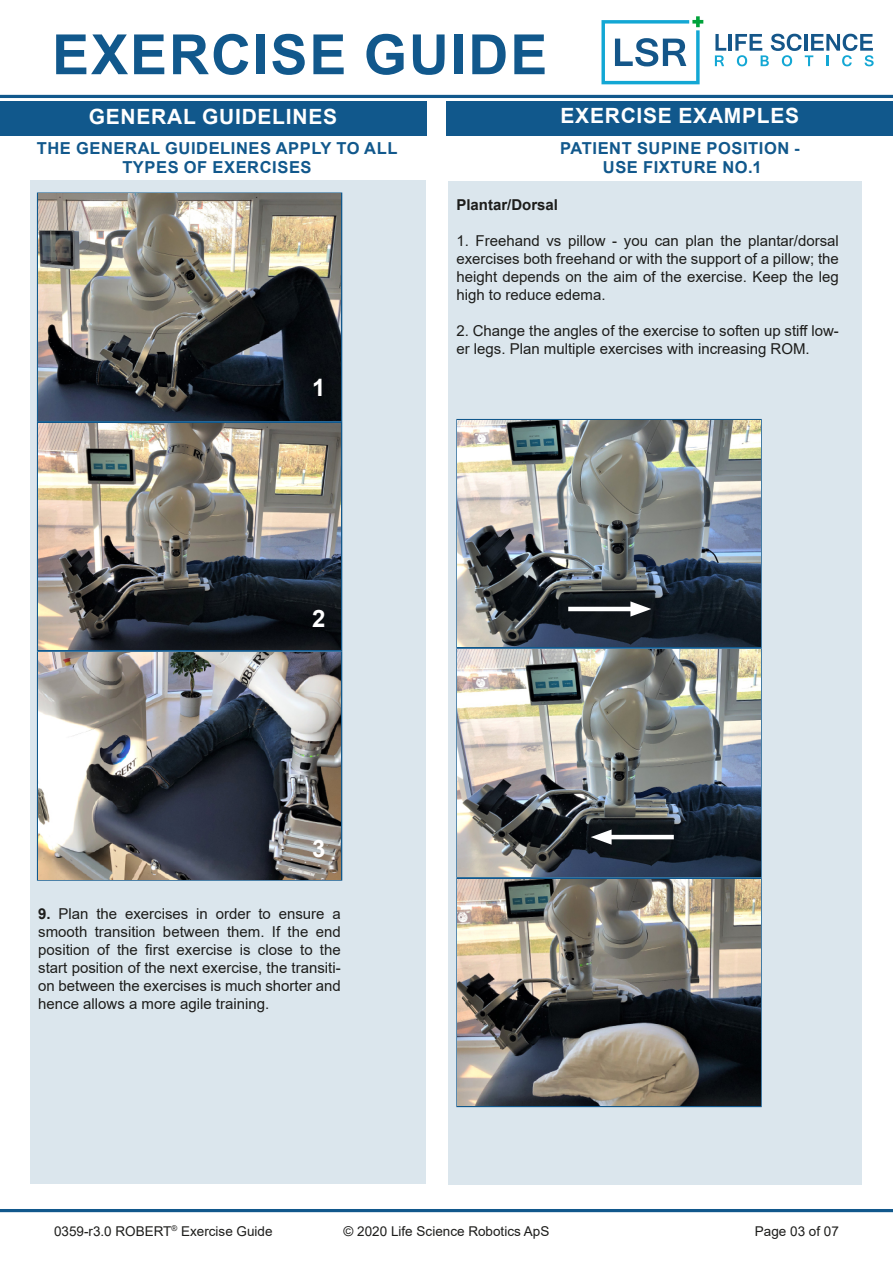
<style>
.page{position:relative;width:893px;height:1263px;background:#fff}
.page>*{position:absolute;margin:0;border:0;box-sizing:border-box;transform-origin:0 0}
.t1{font:700 55.5px "Arial";letter-spacing:.035em;color:#11588c}
.t2{font:700 24px "Arial";color:#fff}
.t3{font:700 21px "Arial";letter-spacing:.035em;color:#fff}
.t4{font:700 16.5px/19.8px "Arial";letter-spacing:.035em;color:#11588c;text-align:center}
.t5{font:15px/18px "Arial";color:#1d1d1b;text-align:justify}
.t6{font:700 15px "Arial";color:#1d1d1b}
.t7{font:13.5px "Arial";color:#1d1d1b}
.s1{font-weight:700}
</style>
<div class="page">
<hr style="left:729px;top:34px;width:3px;height:17px;background:#145689">
<svg style="left:715px;top:34px;width:11px;height:32px"></svg>
<svg style="left:735px;top:34px;width:139px;height:32px"></svg>
<svg style="left:601px;top:16px;width:102px;height:68px"></svg>
<hr style="left:0;top:95px;width:893px;height:3px;background:#11588c">
<hr style="left:0;top:1209px;width:893px;height:3px;background:#11588c">
<div style="left:448px;top:181px;width:414px;height:1003px;background:#dbe6ed"></div>
<div style="left:31px;top:180px;width:395px;height:1004px;background:#dbe6ed"></div>
<div style="left:0;top:101px;width:426px;height:34px;background:#11588c"></div>
<svg style="left:37px;top:192px;width:305px;height:230px;background:#3d6583"></svg>
<img style="left:38px;top:194px;width:303px;height:226px">
<img style="left:38px;top:423px;width:303px;height:227px">
<svg style="left:37px;top:651px;width:305px;height:230px;background:#517690"></svg>
<img style="left:38px;top:653px;width:303px;height:226px">
<div style="left:446px;top:101px;width:447px;height:34px;background:#11588c"></div>
<svg style="left:456px;top:419px;width:306px;height:229px;background:#4e7b9c"></svg>
<svg style="left:456px;top:648px;width:306px;height:230px;background:#6c8a9f"></svg>
<svg style="left:456px;top:878px;width:306px;height:229px;background:#4c7491"></svg>
<img style="left:458px;top:420px;width:302px;height:227px">
<hr style="left:568px;top:607px;width:71px;height:4px;background:#fff">
<svg style="left:630px;top:601px;width:21px;height:16px"></svg>
<img style="left:458px;top:650px;width:302px;height:226px">
<hr style="left:603px;top:835px;width:71px;height:4px;background:#fff">
<svg style="left:591px;top:829px;width:21px;height:16px"></svg>
<img style="left:458px;top:879px;width:302px;height:227px">
<h1 class="t1" style="left:52px;top:16px;width:497px">EXERCISE GUIDE</h1>
<h3 class="t3" style="left:89px;top:102px;width:250px">GENERAL GUIDELINES</h3>
<p class="t4" style="left:37px;top:138px;width:362px">THE GENERAL GUIDELINES APPLY TO ALL<br>TYPES OF EXERCISES</p>
<h3 class="t3" style="left:561px;top:101px;width:240px">EXERCISE EXAMPLES</h3>
<p class="t4" style="left:560px;top:138px;width:241px">PATIENT SUPINE POSITION -<br>USE FIXTURE NO.1</p>
<h2 class="t2" style="left:312px;top:371px;width:15px">1</h2>
<h2 class="t2" style="left:312px;top:601px;width:15px">2</h2>
<h2 class="t2" style="left:312px;top:832px;width:15px">3</h2>
<p class="t5" style="left:38px;top:904px;width:304px"><span class="s1">9.</span> Plan the exercises in order to ensure a smooth transition between them. If the end position of the first exercise is close to the start position of the next exercise, the transiti&shy;on between the exercises is much shorter and hence allows a more agile training.</p>
<p class="t6" style="left:456px;top:194px;width:103px">Plantar/Dorsal</p>
<p class="t5" style="left:456px;top:231px;width:384px">1. Freehand vs pillow - you can plan the plantar/dorsal exercises both freehand or with the support of a pillow; the height depends on the aim of the exercise. Keep the leg high to reduce edema.</p>
<p class="t5" style="left:456px;top:321px;width:384px">2. Change the angles of the exercise to soften up stiff low&shy;er legs. Plan multiple exercises with increasing ROM.</p>
<p class="t7" style="left:54px;top:1222px;width:220px">0359-r3.0 ROBERT<sup>®</sup> Exercise Guide</p>
<p class="t7" style="left:344px;top:1222px;width:207px">© 2020 Life Science Robotics ApS</p>
<p class="t7" style="left:755px;top:1222px;width:86px">Page 03 of 07</p>
</div>
